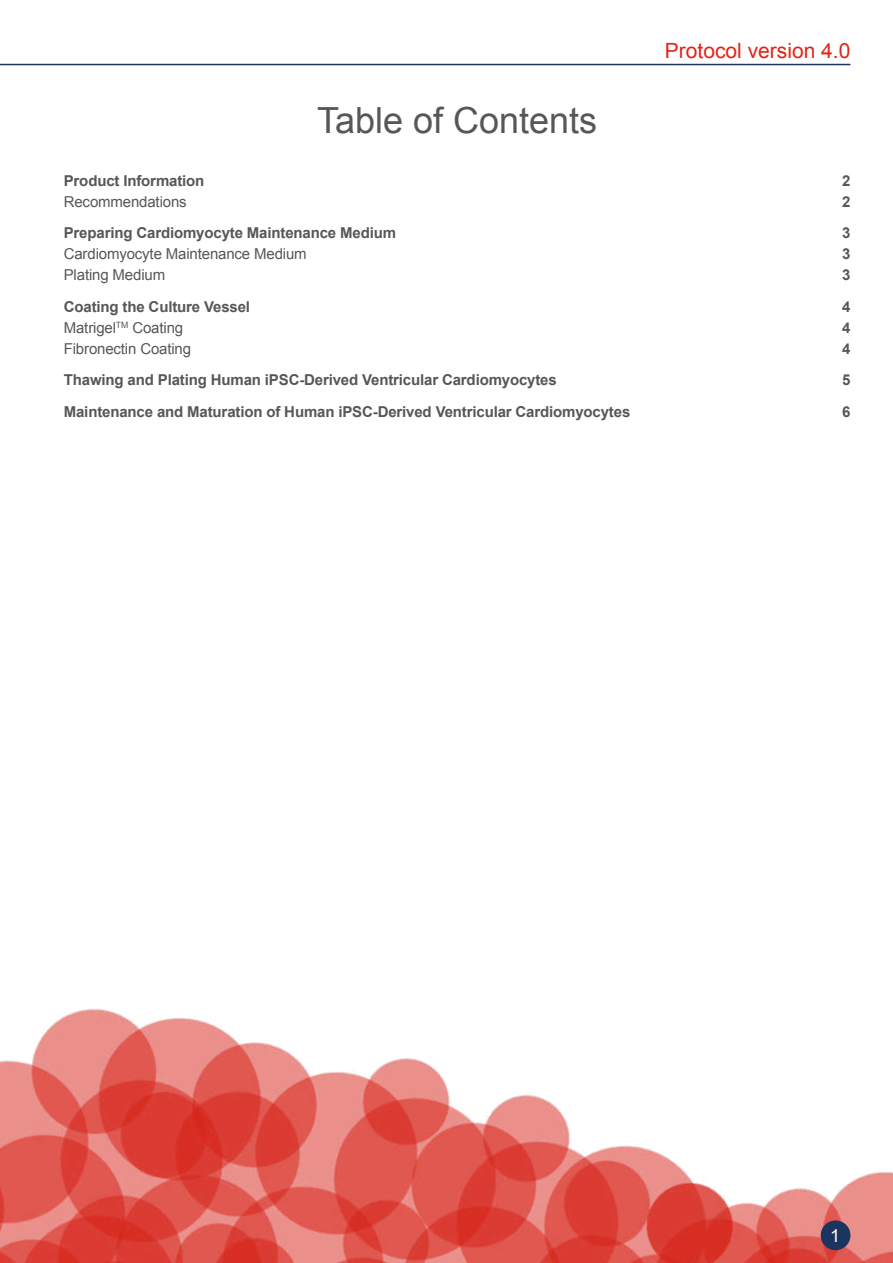
<style>
.page{position:relative;width:893px;height:1263px;background:#fff}
.page>*{position:absolute;margin:0;border:0;box-sizing:border-box;transform-origin:0 0}
.t1{font:36px "Arial";color:#575756}
.t2{font:21px "Arial";color:#e42316}
.t3{font:18px "Arial";color:#fff}
.t4{font:700 15px "Arial";letter-spacing:-.01em;color:#575756}
.t5{font:15px "Arial";letter-spacing:-.01em;color:#575756}
</style>
<div class="page">
<img style="left:0;top:1008px;width:893px;height:255px">
<div style="left:821px;top:1220px;width:29px;height:30px;background:#1c355e;border-radius:50%"></div>
<hr style="left:0;top:64px;width:850px;height:1px;background:#1c355e">
<h1 class="t1" style="left:317px;top:96px;width:282px">Table of Contents</h1>
<h2 class="t2" style="left:665px;top:37px;width:187px">Protocol version 4.0</h2>
<p class="t4" style="left:64px;top:170px;width:142px">Product Information</p>
<p class="t4" style="left:842px;top:170px;width:10px">2</p>
<p class="t5" style="left:64px;top:191px;width:124px">Recommendations</p>
<p class="t4" style="left:842px;top:191px;width:10px">2</p>
<p class="t4" style="left:64px;top:223px;width:334px">Preparing Cardiomyocyte Maintenance Medium</p>
<p class="t4" style="left:842px;top:223px;width:10px">3</p>
<p class="t5" style="left:64px;top:244px;width:244px">Cardiomyocyte Maintenance Medium</p>
<p class="t4" style="left:842px;top:244px;width:10px">3</p>
<p class="t5" style="left:64px;top:265px;width:103px">Plating Medium</p>
<p class="t4" style="left:842px;top:265px;width:10px">3</p>
<p class="t4" style="left:64px;top:296px;width:188px">Coating the Culture Vessel</p>
<p class="t4" style="left:842px;top:296px;width:10px">4</p>
<p class="t5" style="left:64px;top:317px;width:121px">Matrigel<sup>TM</sup> Coating</p>
<p class="t4" style="left:842px;top:317px;width:10px">4</p>
<p class="t5" style="left:64px;top:338px;width:129px">Fibronectin Coating</p>
<p class="t4" style="left:842px;top:338px;width:10px">4</p>
<p class="t4" style="left:64px;top:370px;width:495px">Thawing and Plating Human iPSC-Derived Ventricular Cardiomyocytes</p>
<p class="t4" style="left:842px;top:370px;width:10px">5</p>
<p class="t4" style="left:64px;top:401px;width:568px">Maintenance and Maturation of Human iPSC-Derived Ventricular Cardiomyocytes</p>
<p class="t4" style="left:842px;top:401px;width:10px">6</p>
<p class="t3" style="left:830px;top:1224px;width:12px">1</p>
</div>
